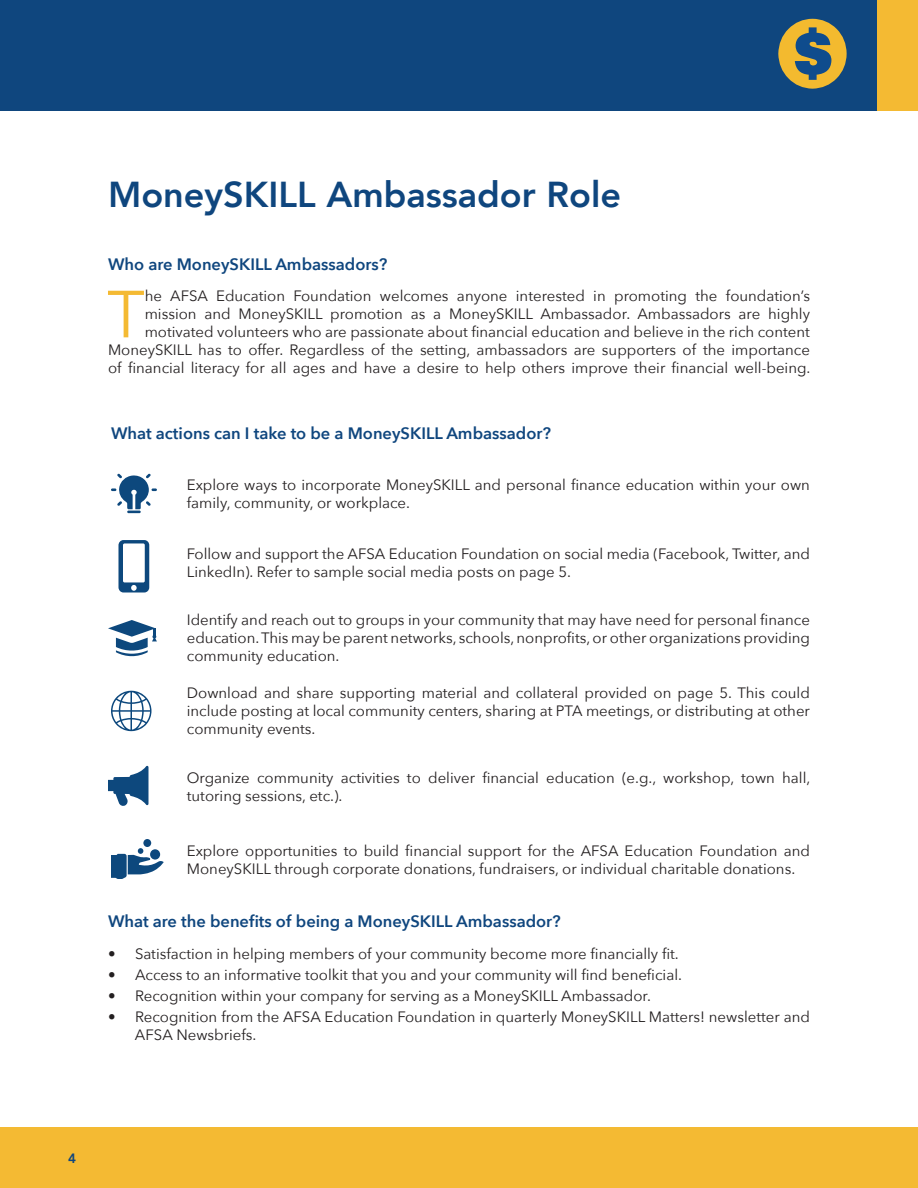
<style>
.page{position:relative;width:918px;height:1188px;background:#fff}
.page>*{position:absolute;margin:0;border:0;box-sizing:border-box;transform-origin:0 0}
.t1{font:65.85px "Avenir Next";color:#f4ba33}
.t2{font:800 36px "Avenir";color:#0f467e}
.t3{font:600 16.5px "Avenir Next";color:#0f467e}
.t4{font:15px/18px "Avenir Next";color:#231f20}
.t5{font:800 13.5px "Avenir";color:#0f467e}
</style>
<div class="page">
<div style="left:0;top:0;width:918px;height:110px;background:#0f467e"></div>
<div style="left:0;top:1127px;width:918px;height:61px;background:#f4ba33"></div>
<div style="left:878px;top:0;width:40px;height:110px;background:#f4ba33"></div>
<svg style="left:778px;top:19px;width:69px;height:70px"></svg>
<svg style="left:108px;top:766px;width:40px;height:40px"></svg>
<svg style="left:118px;top:540px;width:31px;height:52px"></svg>
<svg style="left:108px;top:620px;width:49px;height:37px"></svg>
<div style="left:143px;top:839px;width:8px;height:8px;background:#0d487d;border-radius:50%"></div>
<svg style="left:111px;top:848px;width:53px;height:31px"></svg>
<svg style="left:111px;top:691px;width:41px;height:40px"></svg>
<svg style="left:111px;top:474px;width:46px;height:39px"></svg>
<h2 class="t2" style="left:108px;top:166px;width:515px">MoneySKILL Ambassador Role</h2>
<p class="t3" style="left:108px;top:250px;width:281px">Who are MoneySKILL Ambassadors?</p>
<p class="t4" style="left:108px;top:286px;width:704px;text-align:right">he AFSA Education Foundation welcomes anyone interested in promoting the foundation’s mission and MoneySKILL promotion as a MoneySKILL Ambassador. Ambassadors are highly motivated volunteers who are passionate about financial education and believe in the rich content MoneySKILL has to offer. Regardless of the setting, ambassadors are supporters of the importance of financial literacy for all ages and have a desire to help others improve their financial well-being.</p>
<h1 class="t1" style="left:107px;top:259px;width:39px">T</h1>
<p class="t3" style="left:111px;top:419px;width:442px">What actions can I take to be a MoneySKILL Ambassador?</p>
<p class="t4" style="left:187px;top:475px;width:625px">Explore ways to incorporate MoneySKILL and personal finance education within your own family, community, or workplace.</p>
<p class="t4" style="left:187px;top:544px;width:625px">Follow and support the AFSA Education Foundation on social media (Facebook, Twitter, and<br>LinkedIn). Refer to sample social media posts on page 5.</p>
<p class="t4" style="left:187px;top:610px;width:625px;text-align:justify">Identify and reach out to groups in your community that may have need for personal finance education. This may be parent networks, schools, nonprofits, or other organizations providing community education.</p>
<p class="t4" style="left:187px;top:684px;width:625px;text-align:justify">Download and share supporting material and collateral provided on page 5. This could include posting at local community centers, sharing at PTA meetings, or distributing at other community events.</p>
<p class="t4" style="left:187px;top:768px;width:625px">Organize community activities to deliver financial education (e.g., workshop, town hall, tutoring sessions, etc.).</p>
<p class="t4" style="left:187px;top:841px;width:625px">Explore opportunities to build financial support for the AFSA Education Foundation and<br>MoneySKILL through corporate donations, fundraisers, or individual charitable donations.</p>
<p class="t3" style="left:108px;top:907px;width:454px">What are the benefits of being a MoneySKILL Ambassador?</p>
<p class="t4" style="left:108px;top:944px;width:572px">• Satisfaction in helping members of your community become more financially fit.</p>
<p class="t4" style="left:108px;top:965px;width:576px">• Access to an informative toolkit that you and your community will find beneficial.</p>
<p class="t4" style="left:108px;top:986px;width:545px">• Recognition within your company for serving as a MoneySKILL Ambassador.</p>
<p class="t4" style="left:135px;top:1007px;width:677px;text-indent:-27px">• Recognition from the AFSA Education Foundation in quarterly MoneySKILL Matters! newsletter and<br>AFSA Newsbriefs.</p>
<p class="t5" style="left:68px;top:1147px;width:9px">4</p>
</div>
